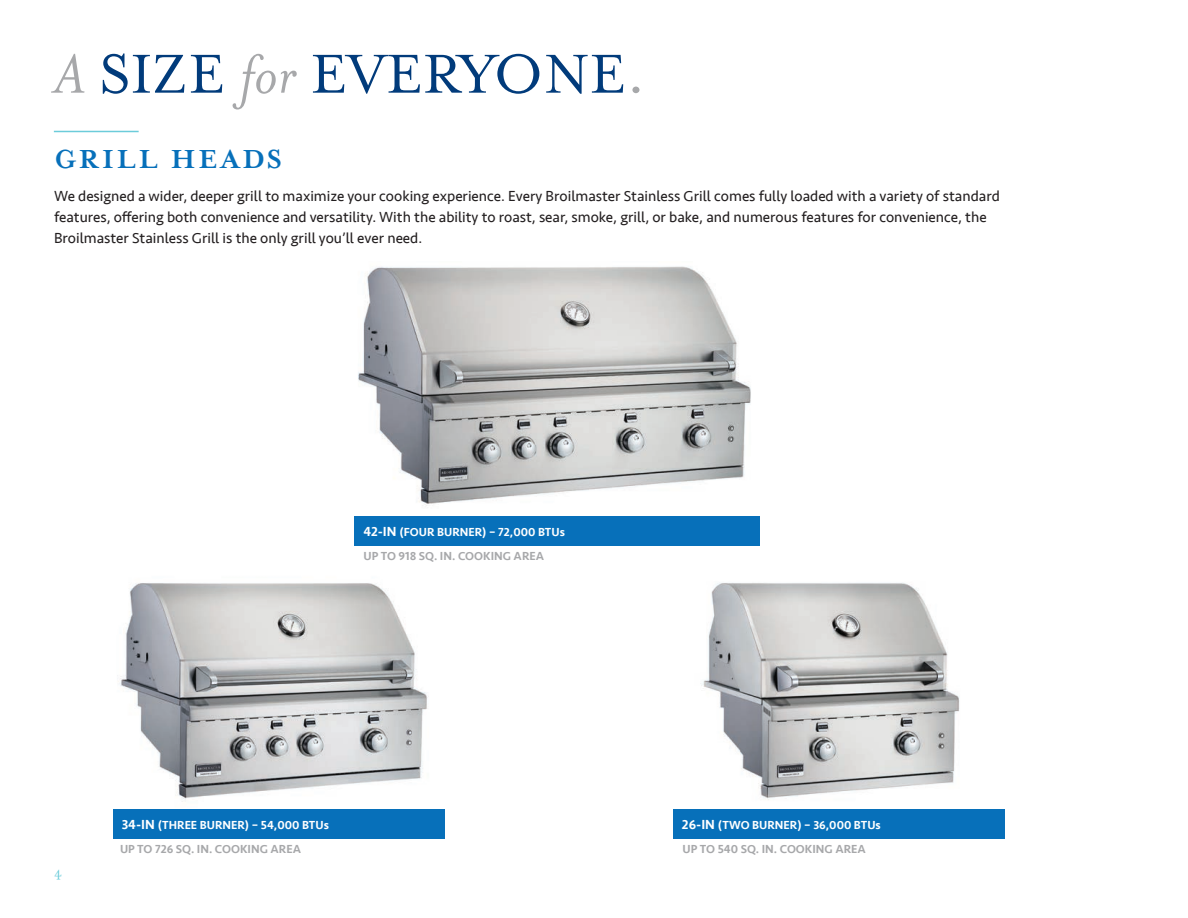
<style>
.page{position:relative;width:1188px;height:918px;background:#fff}
.page>*{position:absolute;margin:0;border:0;box-sizing:border-box;transform-origin:0 0}
.t1{font:63px "Mrs Eaves Roman";color:#013b7b}
.t2{font:700 30px "Mrs Eaves";letter-spacing:.1em;color:#0770ba}
.t3{font:15px/21px "Seravek";color:#231f20}
.t4{font:15px "Mrs Eaves Roman";color:#6cccda}
.t5{font:500 12px "Seravek";color:#fff}
.t6{font:500 12px "Seravek";color:#a7a8aa}
.s1{font-family:"Mrs Eaves";font-style:italic;color:#a7a8aa}
.s2{color:#a7a8aa}
.s3{font-size:13.5px}
</style>
<div class="page">
<img style="left:118px;top:583px;width:310px;height:219px">
<div style="left:113px;top:810px;width:332px;height:29px;background:#0770ba"></div>
<hr style="left:54px;top:131px;width:85px;height:1px;background:#6cccda">
<img style="left:358px;top:266px;width:393px;height:240px">
<div style="left:354px;top:516px;width:406px;height:30px;background:#0770ba"></div>
<div style="left:673px;top:810px;width:332px;height:29px;background:#0770ba"></div>
<img style="left:700px;top:583px;width:260px;height:217px">
<p class="t1" style="left:54px;top:40px;width:593px"><span class="s1">A</span> SIZE <span class="s1">for</span> EVERYONE<span class="s2">.</span></p>
<p class="t2" style="left:54px;top:142px;width:229px">GRILL HEADS</p>
<p class="t3" style="left:54px;top:185px;width:947px">We designed a wider, deeper grill to maximize your cooking experience. Every Broilmaster Stainless Grill comes fully loaded with a variety of standard features, offering both convenience and versatility. With the ability to roast, sear, smoke, grill, or bake, and numerous features for convenience, the<br>Broilmaster Stainless Grill is the only grill you’ll ever need.</p>
<p class="t5" style="left:363px;top:524px;width:203px"><span class="s3">42-IN</span> (FOUR BURNER) – 72,000 BTUs</p>
<p class="t6" style="left:363px;top:548px;width:182px">UP TO 918 SQ. IN. COOKING AREA</p>
<p class="t5" style="left:122px;top:818px;width:209px"><span class="s3">34-IN</span> (THREE BURNER) – 54,000 BTUs</p>
<p class="t5" style="left:682px;top:818px;width:200px"><span class="s3">26-IN</span> (TWO BURNER) – 36,000 BTUs</p>
<p class="t4" style="left:54px;top:865px;width:10px">4</p>
<p class="t6" style="left:120px;top:841px;width:183px">UP TO 726 SQ. IN. COOKING AREA</p>
<p class="t6" style="left:683px;top:841px;width:185px">UP TO 540 SQ. IN. COOKING AREA</p>
</div>
